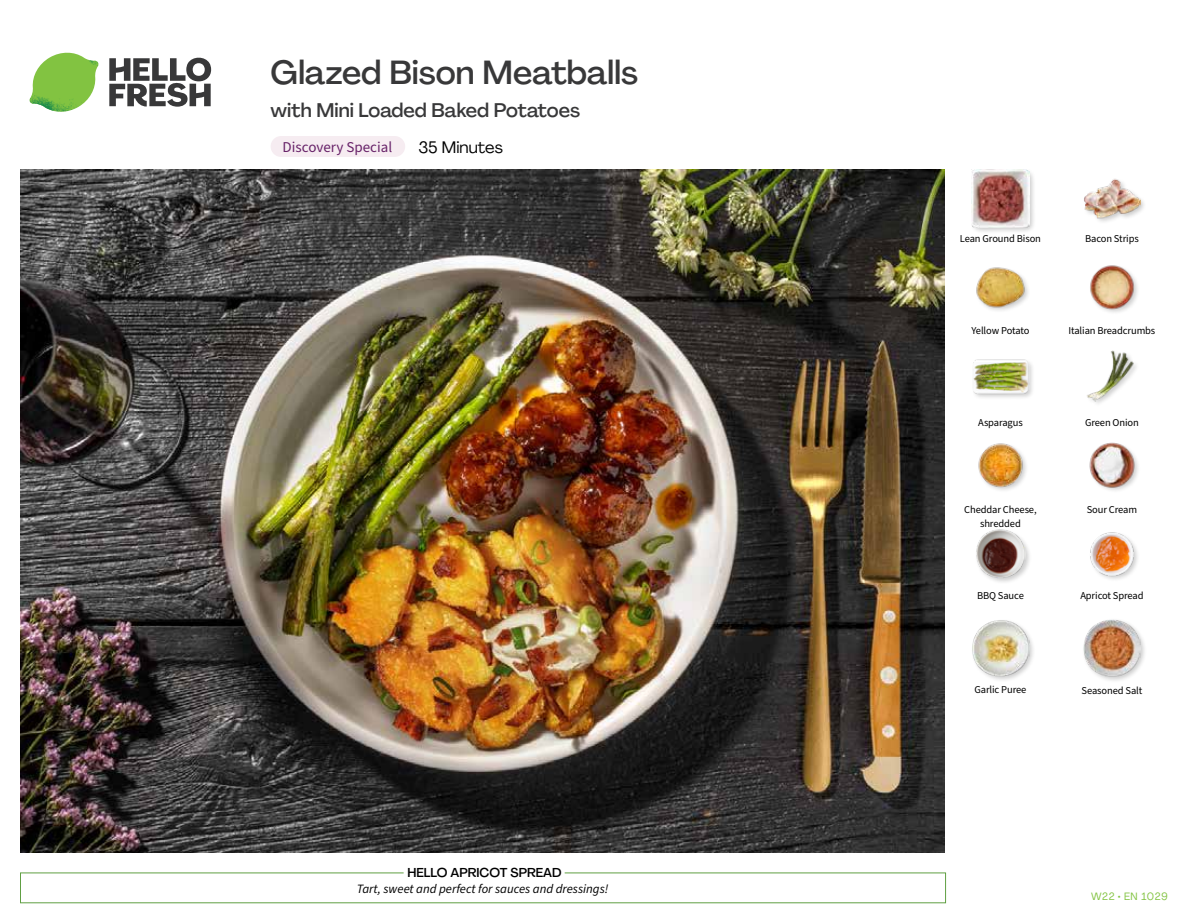
<style>
.page{position:relative;width:1188px;height:918px;background:#fff}
.page>*{position:absolute;margin:0;border:0;box-sizing:border-box;transform-origin:0 0}
.t1{font:500 33px "Agrandir";color:#383839}
.t2{font:500 19.5px "Agrandir";color:#383839}
.t3{font:16.5px "Agrandir";color:#000}
.t4{font:15px "Source Sans Pro";color:#682369}
.t5{font:italic 12.75px "Source Sans Pro";color:#000}
.t6{font:500 12.75px "Agrandir";color:#000}
.t7{font:10.5px/13.5px "Source Sans Pro";letter-spacing:-.01em;color:#000;text-align:center}
.t8{font:10.5px "Agrandir";letter-spacing:.05em;color:#82c341}
</style>
<div class="page">
<svg style="left:109px;top:57px;width:102px;height:50px"></svg>
<svg style="left:34px;top:53px;width:62px;height:40px"></svg>
<img style="left:67px;top:53px;width:32px;height:26px">
<img style="left:33px;top:75px;width:59px;height:11px">
<img style="left:29px;top:79px;width:61px;height:33px">
<img style="left:65px;top:86px;width:27px;height:25px">
<div style="left:20px;top:873px;width:926px;height:30px;border:1px solid #609f43"></div>
<div style="left:404px;top:865px;width:161px;height:15px;background:#fff"></div>
<img style="left:21px;top:170px;width:924px;height:682px">
<div style="left:271px;top:136px;width:134px;height:21px;background:#f6ecf1;border-radius:10px"></div>
<div style="left:1082px;top:618px;width:65px;height:65px;background:#000;opacity:.2"></div>
<img style="left:1083px;top:619px;width:58px;height:58px">
<div style="left:971px;top:619px;width:64px;height:64px;background:#000;opacity:.2"></div>
<img style="left:972px;top:619px;width:57px;height:58px">
<img style="left:1090px;top:532px;width:48px;height:48px">
<div style="left:975px;top:528px;width:57px;height:57px;background:#000;opacity:.2"></div>
<img style="left:975px;top:529px;width:51px;height:50px">
<img style="left:1089px;top:442px;width:48px;height:48px">
<img style="left:978px;top:443px;width:48px;height:47px">
<img style="left:1087px;top:350px;width:49px;height:54px">
<div style="left:972px;top:358px;width:63px;height:43px;background:#000;opacity:.2"></div>
<img style="left:972px;top:358px;width:57px;height:43px">
<img style="left:1090px;top:265px;width:48px;height:48px">
<img style="left:976px;top:267px;width:52px;height:44px">
<div style="left:1083px;top:178px;width:64px;height:46px;background:#000;opacity:.2"></div>
<img style="left:1083px;top:178px;width:58px;height:46px">
<div style="left:970px;top:168px;width:66px;height:66px;background:#000;opacity:.2"></div>
<img style="left:972px;top:170px;width:57px;height:57px">
<h1 class="t1" style="left:271px;top:52px;width:369px">Glazed Bison Meatballs</h1>
<h2 class="t2" style="left:271px;top:98px;width:311px">with Mini Loaded Baked Potatoes</h2>
<h3 class="t4" style="left:283px;top:137px;width:111px">Discovery Special</h3>
<h3 class="t3" style="left:418px;top:137px;width:86px">35 Minutes</h3>
<p class="t6" style="left:407px;top:864px;width:156px">HELLO APRICOT SPREAD</p>
<p class="t5" style="left:357px;top:880px;width:253px">Tart, sweet and perfect for sauces and dressings!</p>
<p class="t7" style="left:960px;top:232px;width:83px">Lean Ground Bison</p>
<p class="t7" style="left:1085px;top:232px;width:55px">Bacon Strips</p>
<p class="t7" style="left:972px;top:324px;width:59px">Yellow Potato</p>
<p class="t7" style="left:1069px;top:324px;width:88px">Italian Breadcrumbs</p>
<p class="t7" style="left:978px;top:416px;width:46px">Asparagus</p>
<p class="t7" style="left:1085px;top:416px;width:55px">Green Onion</p>
<p class="t7" style="left:964px;top:503px;width:74px">Cheddar Cheese, shredded</p>
<p class="t7" style="left:1087px;top:503px;width:52px">Sour Cream</p>
<p class="t7" style="left:977px;top:589px;width:48px">BBQ Sauce</p>
<p class="t7" style="left:1080px;top:589px;width:65px">Apricot Spread</p>
<p class="t7" style="left:974px;top:683px;width:54px">Garlic Puree</p>
<p class="t7" style="left:1082px;top:684px;width:62px">Seasoned Salt</p>
<p class="t8" style="left:1091px;top:890px;width:78px">W22 • EN 1029</p>
</div>
